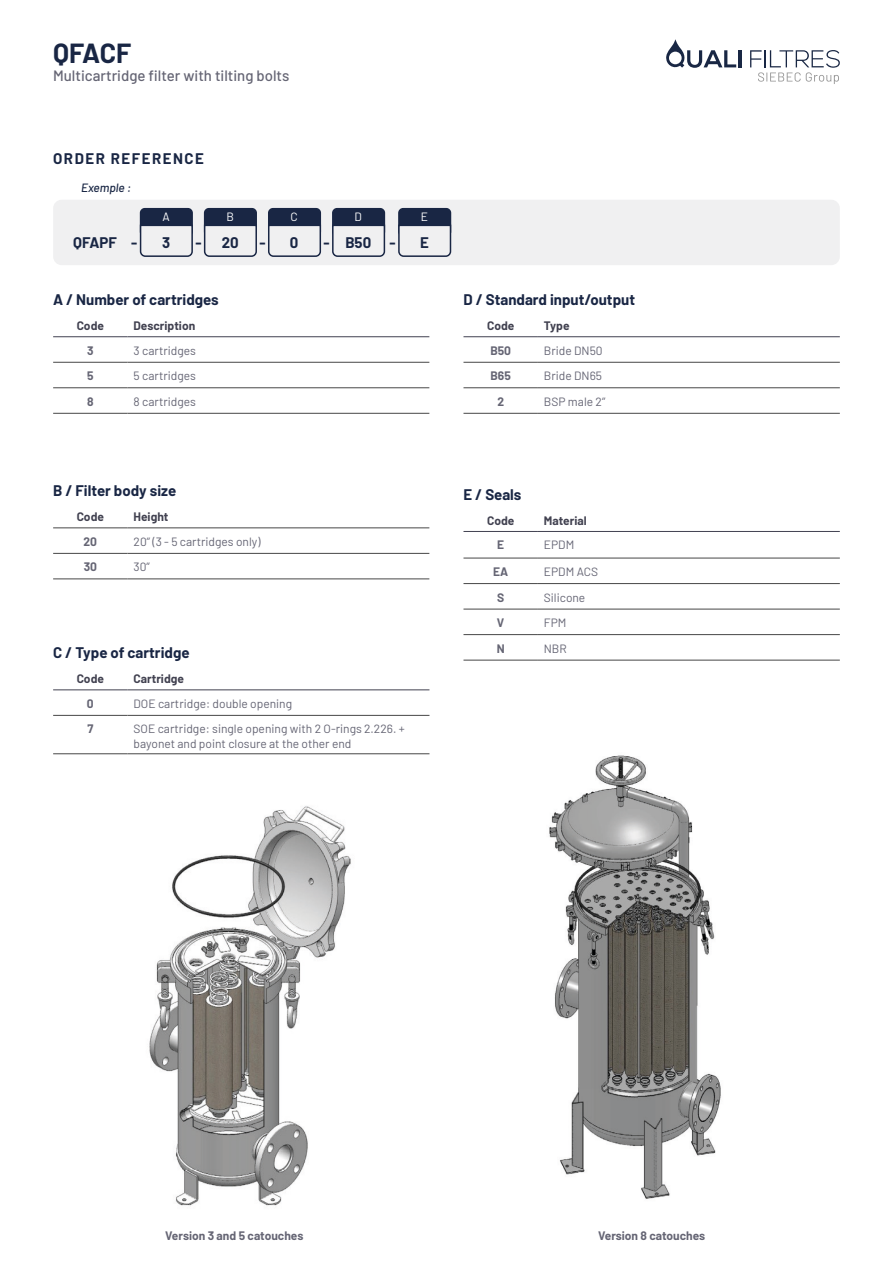
<style>
.page{position:relative;width:893px;height:1263px;background:#fff}
.page>*{position:absolute;margin:0;border:0;box-sizing:border-box;transform-origin:0 0}
.t1{font:700 27px "Barlow";letter-spacing:-.01em;color:#192644}
.t2{font:700 15px "Barlow";color:#192644}
.t3{font:500 15px "Barlow";color:#656574}
.t4{font:700 15px "Barlow";letter-spacing:.1em;color:#192644}
.t5{font:12px/14.4px "Barlow";color:#656574}
.t6{font:700 12px "Barlow";color:#656574}
.t7{font:700 12px "Barlow";color:#414150}
.t8{font:italic 500 12px "Barlow";color:#192644}
.t9{font:12px "Barlow";color:#fff}
</style>
<div class="page">
<hr style="left:53px;top:336px;width:75px;height:1px;background:#414150">
<hr style="left:128px;top:336px;width:301px;height:1px;background:#414150">
<hr style="left:53px;top:362px;width:75px;height:1px;background:#474747">
<hr style="left:128px;top:362px;width:301px;height:1px;background:#474747">
<hr style="left:53px;top:387px;width:75px;height:1px;background:#474747">
<hr style="left:128px;top:387px;width:301px;height:1px;background:#474747">
<hr style="left:53px;top:413px;width:75px;height:1px;background:#474747">
<hr style="left:128px;top:413px;width:301px;height:1px;background:#474747">
<hr style="left:53px;top:527px;width:75px;height:1px;background:#474747">
<hr style="left:128px;top:527px;width:301px;height:1px;background:#474747">
<hr style="left:53px;top:553px;width:75px;height:1px;background:#474747">
<hr style="left:128px;top:553px;width:301px;height:1px;background:#474747">
<hr style="left:53px;top:578px;width:75px;height:1px;background:#474747">
<hr style="left:128px;top:578px;width:301px;height:1px;background:#474747">
<hr style="left:53px;top:689px;width:75px;height:1px;background:#414150">
<hr style="left:128px;top:689px;width:301px;height:1px;background:#414150">
<hr style="left:53px;top:715px;width:75px;height:1px;background:#474747">
<hr style="left:128px;top:715px;width:301px;height:1px;background:#474747">
<hr style="left:53px;top:753px;width:75px;height:1px;background:#474747">
<hr style="left:128px;top:753px;width:301px;height:1px;background:#474747">
<div style="left:53px;top:200px;width:787px;height:65px;background:#f0f0f1;border-radius:9px"></div>
<div style="left:205px;top:209px;width:51px;height:27px;background:#192644;border-radius:4px"></div>
<div style="left:204px;top:208px;width:53px;height:29px;border:2px solid #192644;border-radius:4px"></div>
<div style="left:269px;top:209px;width:51px;height:27px;background:#192644;border-radius:4px"></div>
<div style="left:268px;top:208px;width:53px;height:29px;border:2px solid #192644;border-radius:4px"></div>
<div style="left:333px;top:209px;width:51px;height:27px;background:#192644;border-radius:4px"></div>
<div style="left:332px;top:208px;width:53px;height:29px;border:2px solid #192644;border-radius:4px"></div>
<div style="left:399px;top:209px;width:51px;height:27px;background:#192644;border-radius:4px"></div>
<div style="left:398px;top:208px;width:53px;height:29px;border:2px solid #192644;border-radius:4px"></div>
<svg style="left:203px;top:224px;width:54px;height:33px"></svg>
<svg style="left:268px;top:224px;width:54px;height:33px"></svg>
<svg style="left:332px;top:224px;width:54px;height:33px"></svg>
<svg style="left:398px;top:224px;width:54px;height:33px"></svg>
<div style="left:141px;top:209px;width:51px;height:27px;background:#192644;border-radius:4px"></div>
<div style="left:140px;top:208px;width:53px;height:29px;border:2px solid #192644;border-radius:4px"></div>
<svg style="left:139px;top:224px;width:54px;height:33px"></svg>
<hr style="left:738px;top:50px;width:4px;height:17px;background:#192744">
<svg style="left:666px;top:39px;width:70px;height:29px"></svg>
<svg style="left:750px;top:50px;width:90px;height:34px"></svg>
<hr style="left:463px;top:336px;width:75px;height:1px;background:#414150">
<hr style="left:538px;top:336px;width:302px;height:1px;background:#414150">
<hr style="left:463px;top:362px;width:75px;height:1px;background:#474747">
<hr style="left:538px;top:362px;width:302px;height:1px;background:#474747">
<hr style="left:463px;top:387px;width:75px;height:1px;background:#474747">
<hr style="left:538px;top:387px;width:302px;height:1px;background:#474747">
<hr style="left:463px;top:413px;width:75px;height:1px;background:#474747">
<hr style="left:538px;top:413px;width:302px;height:1px;background:#474747">
<hr style="left:463px;top:531px;width:75px;height:1px;background:#414150">
<hr style="left:538px;top:531px;width:302px;height:1px;background:#414150">
<hr style="left:463px;top:558px;width:75px;height:1px;background:#474747">
<hr style="left:538px;top:558px;width:302px;height:1px;background:#474747">
<hr style="left:463px;top:583px;width:75px;height:1px;background:#474747">
<hr style="left:538px;top:583px;width:302px;height:1px;background:#474747">
<hr style="left:463px;top:609px;width:75px;height:1px;background:#474747">
<hr style="left:538px;top:609px;width:302px;height:1px;background:#474747">
<hr style="left:463px;top:634px;width:75px;height:1px;background:#474747">
<hr style="left:538px;top:634px;width:302px;height:1px;background:#474747">
<hr style="left:463px;top:660px;width:75px;height:1px;background:#474747">
<hr style="left:538px;top:660px;width:302px;height:1px;background:#474747">
<img style="left:149px;top:806px;width:202px;height:400px">
<img style="left:549px;top:755px;width:172px;height:444px">
<div style="left:703px;top:764px;width:32px;height:61px;background:#fff"></div>
<p class="t1" style="left:53px;top:33px;width:80px">QFACF</p>
<p class="t3" style="left:53px;top:65px;width:238px">Multicartridge filter with tilting bolts</p>
<p class="t4" style="left:53px;top:147px;width:152px">ORDER REFERENCE</p>
<p class="t8" style="left:81px;top:179px;width:52px">Exemple :</p>
<p class="t9" style="left:226px;top:208px;width:9px">B</p>
<p class="t9" style="left:291px;top:208px;width:9px">C</p>
<p class="t9" style="left:355px;top:208px;width:9px">D</p>
<p class="t9" style="left:421px;top:208px;width:9px">E</p>
<p class="t2" style="left:222px;top:232px;width:18px">20</p>
<p class="t2" style="left:290px;top:232px;width:10px">0</p>
<p class="t2" style="left:345px;top:232px;width:27px">B50</p>
<p class="t2" style="left:420px;top:232px;width:10px">E</p>
<p class="t9" style="left:162px;top:208px;width:9px">A</p>
<p class="t2" style="left:162px;top:232px;width:10px">3</p>
<p class="t2" style="left:73px;top:231px;width:45px">QFAPF</p>
<p class="t2" style="left:131px;top:232px;width:8px">-</p>
<p class="t2" style="left:195px;top:232px;width:8px">-</p>
<p class="t2" style="left:259px;top:232px;width:8px">-</p>
<p class="t2" style="left:323px;top:232px;width:8px">-</p>
<p class="t2" style="left:390px;top:232px;width:8px">-</p>
<p class="t2" style="left:53px;top:289px;width:167px">A / Number of cartridges</p>
<p class="t7" style="left:77px;top:317px;width:29px">Code</p>
<p class="t7" style="left:134px;top:317px;width:63px">Description</p>
<p class="t6" style="left:87px;top:342px;width:8px">3</p>
<p class="t5" style="left:134px;top:342px;width:64px">3 cartridges</p>
<p class="t6" style="left:87px;top:367px;width:8px">5</p>
<p class="t5" style="left:134px;top:368px;width:64px">5 cartridges</p>
<p class="t6" style="left:87px;top:393px;width:8px">8</p>
<p class="t5" style="left:134px;top:393px;width:64px">8 cartridges</p>
<p class="t2" style="left:53px;top:480px;width:125px">B / Filter body size</p>
<p class="t7" style="left:77px;top:508px;width:29px">Code</p>
<p class="t7" style="left:134px;top:508px;width:36px">Height</p>
<p class="t6" style="left:84px;top:533px;width:15px">20</p>
<p class="t5" style="left:134px;top:533px;width:128px">20’’ (3 - 5 cartridges only)</p>
<p class="t6" style="left:84px;top:558px;width:15px">30</p>
<p class="t5" style="left:134px;top:559px;width:18px">30’’</p>
<p class="t2" style="left:53px;top:642px;width:138px">C / Type of cartridge</p>
<p class="t7" style="left:77px;top:670px;width:29px">Code</p>
<p class="t7" style="left:134px;top:670px;width:52px">Cartridge</p>
<p class="t6" style="left:87px;top:695px;width:8px">0</p>
<p class="t5" style="left:134px;top:695px;width:160px">DOE cartridge: double opening</p>
<p class="t6" style="left:87px;top:720px;width:7px">7</p>
<p class="t5" style="left:134px;top:721px;width:273px">SOE cartridge: single opening with 2 O-rings 2.226. + bayonet and point closure at the other end</p>
<p class="t2" style="left:463px;top:289px;width:173px">D / Standard input/output</p>
<p class="t7" style="left:487px;top:317px;width:29px">Code</p>
<p class="t7" style="left:544px;top:317px;width:27px">Type</p>
<p class="t6" style="left:490px;top:342px;width:22px">B50</p>
<p class="t5" style="left:544px;top:342px;width:60px">Bride DN50</p>
<p class="t6" style="left:490px;top:367px;width:22px">B65</p>
<p class="t5" style="left:544px;top:368px;width:60px">Bride DN65</p>
<p class="t6" style="left:497px;top:393px;width:8px">2</p>
<p class="t5" style="left:544px;top:393px;width:63px">BSP male 2’’</p>
<p class="t2" style="left:463px;top:483px;width:60px">E / Seals</p>
<p class="t7" style="left:487px;top:511px;width:29px">Code</p>
<p class="t7" style="left:544px;top:511px;width:44px">Material</p>
<p class="t6" style="left:497px;top:536px;width:9px">E</p>
<p class="t5" style="left:544px;top:537px;width:32px">EPDM</p>
<p class="t6" style="left:493px;top:563px;width:17px">EA</p>
<p class="t5" style="left:544px;top:564px;width:56px">EPDM ACS</p>
<p class="t6" style="left:497px;top:588px;width:9px">S</p>
<p class="t5" style="left:544px;top:589px;width:43px">Silicone</p>
<p class="t6" style="left:497px;top:614px;width:9px">V</p>
<p class="t5" style="left:544px;top:615px;width:24px">FPM</p>
<p class="t6" style="left:497px;top:639px;width:9px">N</p>
<p class="t5" style="left:544px;top:640px;width:24px">NBR</p>
<p class="t6" style="left:165px;top:1227px;width:140px">Version 3 and 5 catouches</p>
<p class="t6" style="left:598px;top:1227px;width:109px">Version 8 catouches</p>
</div>
